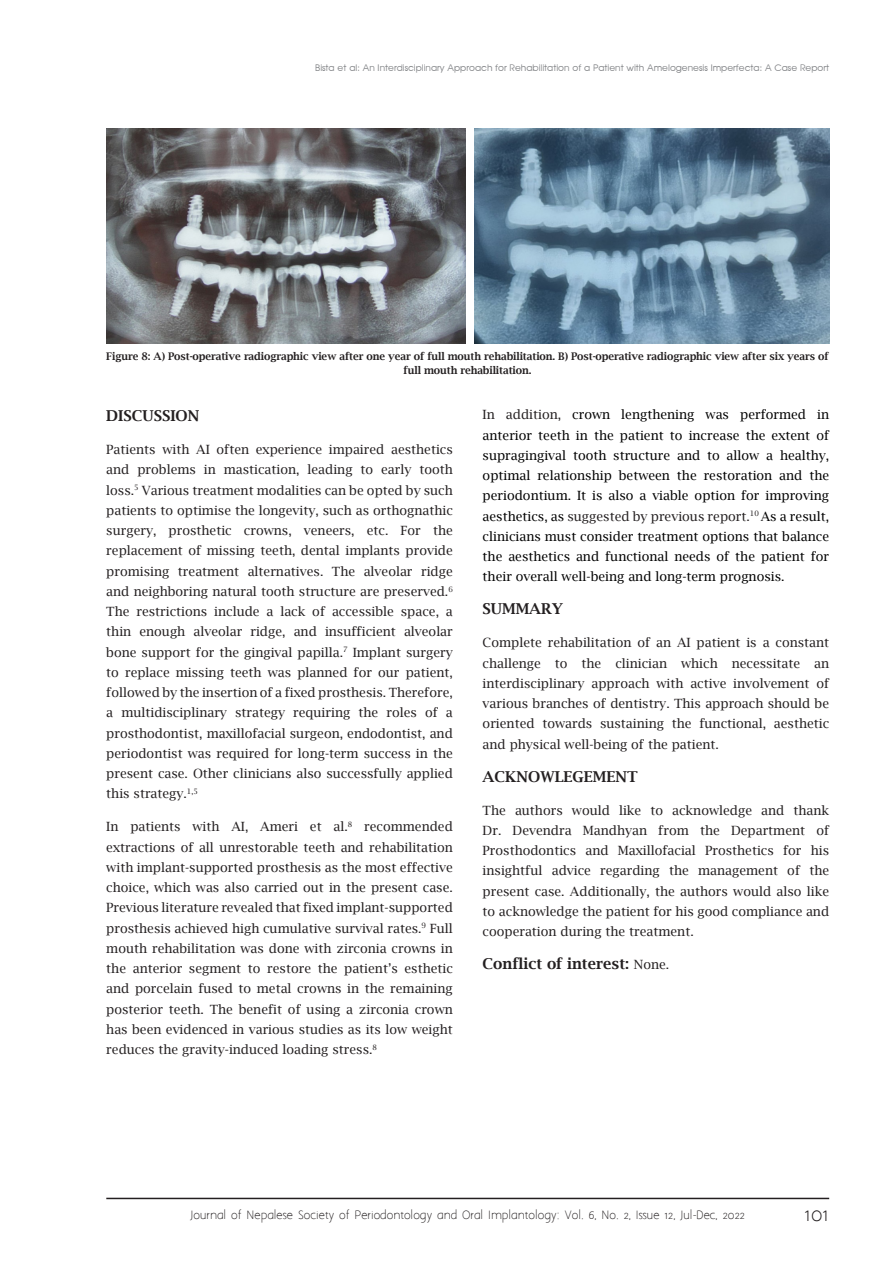
<style>
.page{position:relative;width:893px;height:1263px;background:#fff}
.page>*{position:absolute;margin:0;border:0;box-sizing:border-box;transform-origin:0 0}
.t1{font:18px "Aaargh Normal";color:#231f20}
.Normal_wrd_33{font:600 15px "Lucida Bright";color:#231f20}
.Normal_wrd_33-2{font:12.75px/20.2px "Lucida Bright";color:#231f20;text-align:justify}
.Normal_wrd_33-3{font:12.75px/20.2px "Lucida Bright";color:#000;text-align:justify}
.t2{font:600 10.5px/13.5px "Lucida Bright";letter-spacing:-.01em;color:#231f20;text-align:center}
.t3{font:10.5px "Aaargh Normal";color:#231f20}
.t4{font:9px "Advance Normal";color:#808285}
.s1{color:#231f20}
.s2{font-weight:400;font-size:12.75px}
</style>
<div class="page">
<hr style="left:106px;top:1198px;width:723px;height:1px;background:#231f20">
<img style="left:475px;top:128px;width:355px;height:215px">
<img style="left:106px;top:128px;width:360px;height:215px">
<p class="t4" style="left:315px;top:62px;width:516px">Bista et al: An Interdisciplinary Approach for Rehabilitation of a Patient with Amelogenesis Imperfecta: A Case Report</p>
<p class="t2" style="left:106px;top:349px;width:724px">Figure 8: A) Post-operative radiographic view after one year of full mouth rehabilitation. B) Post-operative radiographic view after six years of full mouth rehabilitation.</p>
<p class="Normal_wrd_33" style="left:106px;top:407px;width:95px">DISCUSSION</p>
<p class="Normal_wrd_33-2" style="left:106px;top:439px;width:348px">Patients with AI often experience impaired aesthetics and problems in mastication, leading to early tooth loss.<sup>5</sup> Various treatment modalities can be opted by such patients to optimise the longevity, such as orthognathic surgery, prosthetic crowns, veneers, etc. For the replacement of missing teeth, dental implants provide promising treatment alternatives. The alveolar ridge and neighboring natural tooth structure are preserved.<sup>6<br></sup>The restrictions include a lack of accessible space, a thin enough alveolar ridge, and insufficient alveolar bone support for the gingival papilla.<sup>7</sup> Implant surgery to replace missing teeth was planned for our patient, followed by the insertion of a fixed prosthesis. Therefore, a multidisciplinary strategy requiring the roles of a prosthodontist, maxillofacial surgeon, endodontist, and periodontist was required for long-term success in the present case. Other clinicians also successfully applied this strategy.<sup>1,5</sup></p>
<p class="Normal_wrd_33-2" style="left:106px;top:817px;width:348px">In patients with AI, Ameri et al.<sup>8</sup> recommended extractions of all unrestorable teeth and rehabilitation with implant-supported prosthesis as the most effective choice, which was also carried out in the present case.<br>Previous literature revealed that fixed implant-supported prosthesis achieved high cumulative survival rates.<sup>9</sup> Full mouth rehabilitation was done with zirconia crowns in the anterior segment to restore the patient’s esthetic and porcelain fused to metal crowns in the remaining posterior teeth. The benefit of using a zirconia crown has been evidenced in various studies as its low weight reduces the gravity-induced loading stress.<sup>8</sup></p>
<p class="Normal_wrd_33-3" style="left:483px;top:405px;width:348px"><span class="s1">In addition,</span> crown lengthening was performed in anterior teeth in the patient to increase the extent of supragingival tooth structure and to allow a healthy, optimal relationship between the restoration and the periodontium. It is also a viable option for improving aesthetics, as <span class="s1">suggested by previous report.</span><sup>10</sup> As a result, clinicians must consider treatment options that balance the aesthetics and functional needs of the patient for their overall well-being and long-term prognosis.</p>
<p class="Normal_wrd_33" style="left:483px;top:600px;width:82px">SUMMARY</p>
<p class="Normal_wrd_33-2" style="left:483px;top:633px;width:348px">Complete rehabilitation of an AI patient is a constant challenge to the clinician which necessitate an interdisciplinary approach with active involvement of various branches of dentistry. This approach should be oriented towards sustaining the functional, aesthetic and physical well-being of the patient.</p>
<p class="Normal_wrd_33" style="left:483px;top:768px;width:157px">ACKNOWLEGEMENT</p>
<p class="Normal_wrd_33-2" style="left:483px;top:800px;width:348px">The authors would like to acknowledge and thank Dr. Devendra Mandhyan from the Department of Prosthodontics and Maxillofacial Prosthetics for his insightful advice regarding the management of the present case. Additionally, the authors would also like to acknowledge the patient for his good compliance and cooperation during the treatment.</p>
<p class="Normal_wrd_33" style="left:483px;top:955px;width:188px">Conflict of interest: <span class="s2">None.</span></p>
<p class="t3" style="left:190px;top:1209px;width:556px">Journal of Nepalese Society of Periodontology and Oral Implantology: Vol. 6, No. 2, Issue 12, Jul-Dec, 2022</p>
<h1 class="t1" style="left:804px;top:1204px;width:26px">101</h1>
</div>
